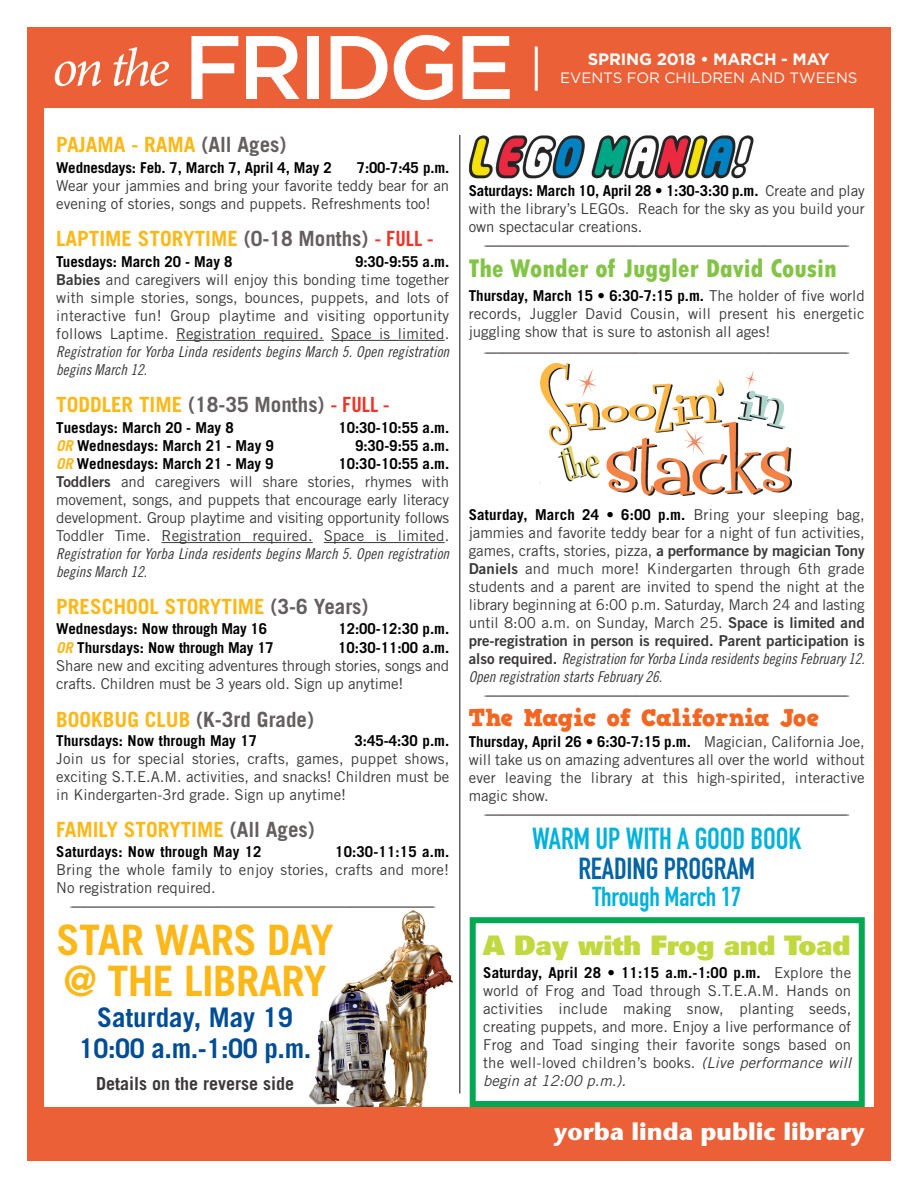
<style>
.page{position:relative;width:918px;height:1188px;background:#fff}
.page>*{position:absolute;margin:0;border:0;box-sizing:border-box;transform-origin:0 0}
.t1{font:500 90px "Gotham";letter-spacing:-.05em;color:#fff}
.t2{font:700 42px/40.5px "Trade Gothic";letter-spacing:-.015em;color:#fcb818}
.t3{font:30px "DIN Engschrift Alternate";letter-spacing:-.005em;color:#00b1dc}
.t4{font:30px "DIN Engschrift Alternate";letter-spacing:-.005em;color:#0063a4}
.t5{font:700 27px/30.9px "Trade Gothic";color:#014d95;text-align:center}
.t6{font:800 condensed 27px "Tw Cen";color:#83c447}
.t7{font:900 27px "Univers";color:#c2d83f}
.t8{font:27px "DIN Engschrift Alternate";letter-spacing:-.005em;color:#00b1dc}
.t9{font:700 24px "Stone Sans";color:#fff}
.t10{font:24px "HVD Comic Serif Pro";color:#f36621}
.t11{font:700 21px "Trade Gothic";color:#fcb818}
.t12{font:700 21px "Trade Gothic";color:#645f5f}
.t13{font:700 18px "Trade Gothic";color:#3b3838}
.t14{font:700 16.5px "Gotham";letter-spacing:-.01em;color:#fff}
.t15{font:15px/18px "Trade Gothic";color:#3b3838;text-align:justify}
.t16{font:15px "Trade Gothic";color:#645f5f}
.t17{font:700 15px "Trade Gothic";color:#020102}
.t18{font:15px/18px "Trade Gothic Cond Eighteen Obl";letter-spacing:.005em;color:#3b3838}
.t19{font:15px "Trade Gothic Bold Two";color:#3b3838}
.t20{font:15px "Gotham";color:#fff}
.s1{font-family:"Minion Pro";font-weight:400;font-style:italic;font-size:54px}
.s2{color:#645f5f}
.s3{font-family:"Trade Gothic Bold Cond Twenty";font-weight:400;color:#ee3529}
.s4{font-weight:700;color:#020102}
.s5{font-family:"Trade Gothic Bold Two"}
.s6{font-family:"Trade Gothic Cond Eighteen"}
.s7{color:#fcb818}
.s8{font-style:italic;color:#fcb818}
.s9{font-style:italic}
</style>
<div class="page">
<img style="left:309px;top:910px;width:144px;height:197px">
<div style="left:27px;top:27px;width:864px;height:80px;background:#eb6036"></div>
<div style="left:27px;top:27px;width:16px;height:1134px;background:#eb6036"></div>
<div style="left:875px;top:27px;width:16px;height:1134px;background:#eb6036"></div>
<div style="left:27px;top:1107px;width:864px;height:54px;background:#eb6036"></div>
<hr style="left:459px;top:135px;width:2px;height:958px;background:#645f5f">
<hr style="left:535px;top:46px;width:3px;height:45px;background:#fff">
<hr style="left:176px;top:340px;width:148px;height:1px;background:#3b3838">
<hr style="left:331px;top:340px;width:114px;height:1px;background:#3b3838">
<hr style="left:162px;top:542px;width:151px;height:1px;background:#3b3838">
<hr style="left:324px;top:542px;width:121px;height:1px;background:#3b3838">
<img style="left:469px;top:135px;width:285px;height:44px">
<img style="left:541px;top:363px;width:250px;height:132px">
<div style="left:470px;top:917px;width:395px;height:190px;border:6px solid #00a851"></div>
<h1 class="t1" style="left:52px;top:36px;width:464px"><span class="s1">on the</span> FRIDGE</h1>
<p class="t14" style="left:588px;top:53px;width:243px">SPRING 2018 • MARCH - MAY</p>
<p class="t20" style="left:560px;top:73px;width:299px">EVENTS FOR CHILDREN AND TWEENS</p>
<h3 class="t11" style="left:56px;top:136px;width:232px">PAJAMA - RAMA <span class="s2">(All Ages)</span></h3>
<p class="t17" style="left:56px;top:162px;width:277px">Wednesdays: Feb. 7, March 7, April 4, May 2</p>
<p class="t17" style="left:357px;top:162px;width:94px">7:00-7:45 p.m.</p>
<p class="t15" style="left:56px;top:178px;width:395px">Wear your jammies and bring your favorite teddy bear for an evening of stories, songs and puppets. Refreshments too!</p>
<h3 class="t11" style="left:56px;top:231px;width:379px">LAPTIME STORYTIME <span class="s2">(0-18 Months)</span> <span class="s3">- FULL -</span></h3>
<p class="t17" style="left:56px;top:256px;width:178px">Tuesdays: March 20 - May 8</p>
<p class="t15" style="left:56px;top:254px;width:395px;text-indent:299px"><span class="s4">9:30-9:55 a.m.<br></span><span class="s5">Babies</span> and caregivers will enjoy this bonding time together with simple stories, songs, bounces, puppets, and lots of interactive fun! Group playtime and visiting opportunity follows Laptime. Registration required. Space is limited.</p>
<p class="t18" style="left:56px;top:344px;width:395px">Registration for Yorba Linda residents begins March 5. Open registration begins March 12<span class="s6">.</span></p>
<h3 class="t12" style="left:56px;top:397px;width:335px"><span class="s7">TODDLER TIME</span> (18-35 Months) <span class="s3">- FULL -</span></h3>
<p class="t17" style="left:56px;top:422px;width:179px">Tuesdays: March 20 - May 8</p>
<p class="t17" style="left:338px;top:422px;width:112px">10:30-10:55 a.m.</p>
<p class="t17" style="left:56px;top:440px;width:219px"><span class="s8">OR</span> Wednesdays: March 21 - May 9</p>
<p class="t17" style="left:355px;top:440px;width:96px">9:30-9:55 a.m.</p>
<p class="t17" style="left:56px;top:458px;width:219px"><span class="s8">OR</span> Wednesdays: March 21 - May 9</p>
<p class="t15" style="left:56px;top:456px;width:395px;text-indent:282px"><span class="s4">10:30-10:55 a.m.<br></span><span class="s5">Toddlers</span> and caregivers will share stories, rhymes with movement, songs, and puppets that encourage early literacy development. Group playtime and visiting opportunity follows Toddler Time. Registration required. Space is limited.</p>
<p class="t18" style="left:56px;top:546px;width:395px">Registration for Yorba Linda residents begins March 5. Open registration begins March 12<span class="s6">.</span></p>
<h3 class="t11" style="left:56px;top:599px;width:314px">PRESCHOOL STORYTIME <span class="s2">(3-6 Years)</span></h3>
<p class="t17" style="left:56px;top:623px;width:212px">Wednesdays: Now through May 16</p>
<p class="t17" style="left:338px;top:623px;width:112px">12:00-12:30 p.m.</p>
<p class="t17" style="left:56px;top:642px;width:219px"><span class="s8">OR</span> Thursdays: Now through May 17</p>
<p class="t17" style="left:338px;top:642px;width:112px">10:30-11:00 a.m.</p>
<p class="t15" style="left:56px;top:658px;width:395px">Share new and exciting adventures through stories, songs and crafts. Children must be 3 years old. Sign up anytime!</p>
<h3 class="t12" style="left:56px;top:711px;width:259px"><span class="s7">BOOKBUG CLUB</span> (K-3rd Grade)</h3>
<p class="t17" style="left:56px;top:735px;width:203px">Thursdays: Now through May 17</p>
<p class="t17" style="left:355px;top:735px;width:96px">3:45-4:30 p.m.</p>
<p class="t15" style="left:56px;top:751px;width:395px">Join us for special stories, crafts, games, puppet shows, exciting S.T.E.A.M. activities, and snacks! Children must be in Kindergarten-3rd grade. Sign up anytime!</p>
<h3 class="t11" style="left:56px;top:822px;width:260px">FAMILY STORYTIME <span class="s2">(All Ages)</span></h3>
<p class="t17" style="left:56px;top:846px;width:207px">Saturdays: Now through May 12</p>
<p class="t17" style="left:335px;top:846px;width:116px">10:30-11:15 a.m.</p>
<p class="t15" style="left:56px;top:862px;width:395px">Bring the whole family to enjoy stories, crafts and more!<br>No registration required.</p>
<p class="t16" style="left:70px;top:900px;width:368px">--------------------------------------------------------------------------------------------------------------------------------------------------------------------------------------</p>
<h2 class="t2" style="left:56px;top:924px;width:279px">STAR WARS DAY @ THE LIBRARY</h2>
<h3 class="t5" style="left:79px;top:1004px;width:234px">Saturday, May 19<br>10:00 a.m.-1:00 p.m.</h3>
<p class="t13" style="left:96px;top:1077px;width:199px">Details on the reverse side</p>
<p class="t15" style="left:469px;top:183px;width:398px"><span class="s4">Saturdays: March 10, April 28 • 1:30-3:30 p.m.</span> Create and play with the library’s LEGOs. Reach for the sky as you build your own spectacular creations.</p>
<p class="t16" style="left:484px;top:240px;width:368px">--------------------------------------------------------------------------------------------------------------------------------------------------------------------------------------</p>
<h3 class="t6" style="left:469px;top:252px;width:370px">The Wonder of Juggler David Cousin</h3>
<p class="t15" style="left:469px;top:288px;width:398px"><span class="s4">Thursday, March 15 • 6:30-7:15 p.m.</span> The holder of five world records, Juggler David Cousin, will present his energetic juggling show that is sure to astonish all ages!</p>
<p class="t16" style="left:484px;top:346px;width:368px">--------------------------------------------------------------------------------------------------------------------------------------------------------------------------------------</p>
<p class="t15" style="left:469px;top:507px;width:398px"><span class="s4">Saturday, March 24 • 6:00 p.m.</span> Bring your sleeping bag, jammies and favorite teddy bear for a night of fun activities, games, crafts, stories, pizza, <span class="s5">a performance by magician Tony Daniels</span> and much more! Kindergarten through 6th grade students and a parent are invited to spend the night at the library beginning at 6:00 p.m. Saturday, March 24 and lasting until 8:00 a.m. on Sunday, March 25. <span class="s5">Space is limited and</span></p>
<p class="t19" style="left:469px;top:636px;width:398px">pre-registration in person is required. Parent participation is</p>
<p class="t18" style="left:469px;top:651px;width:398px"><span class="s5">also required.</span> Registration for Yorba Linda residents begins February 12.<br>Open registration starts February 26.</p>
<p class="t16" style="left:484px;top:690px;width:368px">--------------------------------------------------------------------------------------------------------------------------------------------------------------------------------------</p>
<h3 class="t10" style="left:469px;top:709px;width:352px">The Magic of California Joe</h3>
<p class="t15" style="left:469px;top:734px;width:398px"><span class="s4">Thursday, April 26 • 6:30-7:15 p.m.</span> Magician, California Joe, will take us on amazing adventures all over the world without ever leaving the library at this high-spirited, interactive magic show.</p>
<p class="t16" style="left:484px;top:808px;width:368px">--------------------------------------------------------------------------------------------------------------------------------------------------------------------------------------</p>
<h3 class="t3" style="left:532px;top:828px;width:271px">WARM UP WITH A GOOD BOOK</h3>
<h3 class="t4" style="left:578px;top:858px;width:178px">READING PROGRAM</h3>
<h3 class="t8" style="left:592px;top:886px;width:150px">Through March 17</h3>
<h3 class="t7" style="left:483px;top:935px;width:369px">A Day with Frog and Toad</h3>
<p class="t15" style="left:483px;top:965px;width:370px"><span class="s4">Saturday, April 28 • 11:15 a.m.-1:00 p.m.</span> Explore the world of Frog and Toad through S.T.E.A.M. Hands on activities include making snow, planting seeds, creating puppets, and more. Enjoy a live performance of Frog and Toad singing their favorite songs based on the well-loved children’s books. <span class="s9">(Live performance will begin at 12:00 p.m.).</span></p>
<h3 class="t9" style="left:554px;top:1122px;width:312px">yorba linda public library</h3>
</div>
